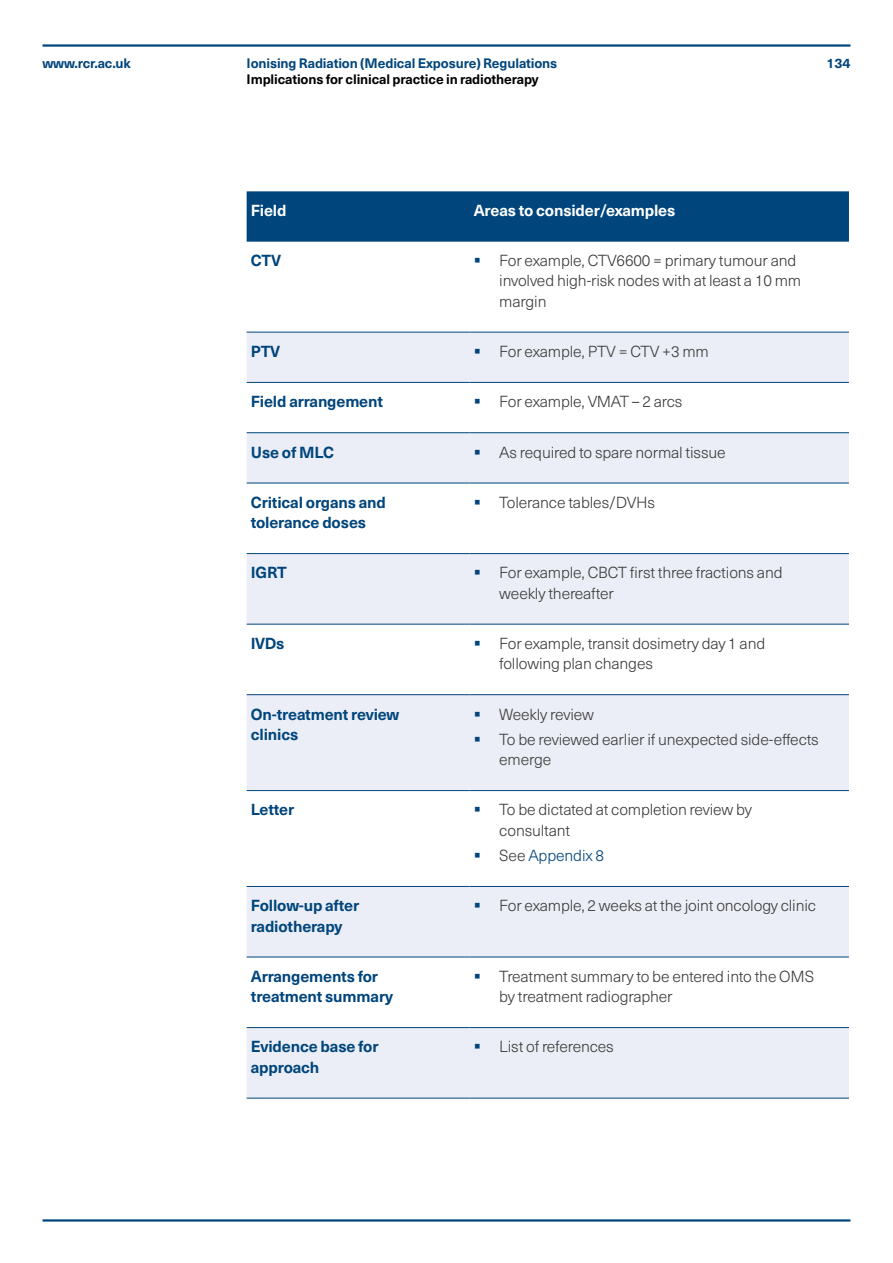
<style>
.page{position:relative;width:893px;height:1263px;background:#fff}
.page>*{position:absolute;margin:0;border:0;box-sizing:border-box;transform-origin:0 0}
.t1{font:300 15.75px/20.2px "Neue Haas Unica Pro";letter-spacing:-.01em;color:#3c3c3b}
.t2{font:700 15.75px/20.2px "Neue Haas Unica Pro";letter-spacing:-.01em;color:#00457c}
.t3{font:700 15.75px "Neue Haas Unica Pro";letter-spacing:-.01em;color:#fff}
.t4{font:300 15.75px "Neue Haas Unica Pro";letter-spacing:-.01em;color:#00457c}
.t5{font:700 13.5px "Neue Haas Unica Pro";letter-spacing:-.01em;color:#00457c}
.t6{font:700 13.5px "Neue Haas Unica Pro";letter-spacing:-.01em;color:#000}
.s1{color:#00457c}
.s2{color:#3c3c3b}
</style>
<div class="page">
<hr style="left:43px;top:1219px;width:807px;height:2px;background:#00457c">
<hr style="left:43px;top:44px;width:807px;height:3px;background:#00457c">
<div style="left:247px;top:191px;width:602px;height:51px;background:#00457c"></div>
<svg style="left:247px;top:333px;width:602px;height:765px;fill:#ebeef6"></svg>
<hr style="left:247px;top:1098px;width:223px;height:1px;background:#00457c">
<hr style="left:470px;top:1098px;width:379px;height:1px;background:#00457c">
<hr style="left:247px;top:332px;width:223px;height:1px;background:#00457c">
<hr style="left:470px;top:332px;width:379px;height:1px;background:#00457c">
<hr style="left:247px;top:382px;width:223px;height:1px;background:#00457c">
<hr style="left:470px;top:382px;width:379px;height:1px;background:#00457c">
<hr style="left:247px;top:432px;width:223px;height:1px;background:#00457c">
<hr style="left:470px;top:432px;width:379px;height:1px;background:#00457c">
<hr style="left:247px;top:483px;width:223px;height:1px;background:#00457c">
<hr style="left:470px;top:483px;width:379px;height:1px;background:#00457c">
<hr style="left:247px;top:553px;width:223px;height:1px;background:#00457c">
<hr style="left:470px;top:553px;width:379px;height:1px;background:#00457c">
<hr style="left:247px;top:624px;width:223px;height:1px;background:#00457c">
<hr style="left:470px;top:624px;width:379px;height:1px;background:#00457c">
<hr style="left:247px;top:694px;width:223px;height:1px;background:#00457c">
<hr style="left:470px;top:694px;width:379px;height:1px;background:#00457c">
<hr style="left:247px;top:790px;width:223px;height:1px;background:#00457c">
<hr style="left:470px;top:790px;width:379px;height:1px;background:#00457c">
<hr style="left:247px;top:886px;width:223px;height:1px;background:#00457c">
<hr style="left:470px;top:886px;width:379px;height:1px;background:#00457c">
<hr style="left:247px;top:957px;width:223px;height:1px;background:#00457c">
<hr style="left:470px;top:957px;width:379px;height:1px;background:#00457c">
<hr style="left:247px;top:1027px;width:223px;height:1px;background:#00457c">
<hr style="left:470px;top:1027px;width:379px;height:1px;background:#00457c">
<p class="t5" style="left:43px;top:55px;width:90px">www.rcr.ac.uk</p>
<p class="t5" style="left:247px;top:55px;width:312px">Ionising Radiation (Medical Exposure) Regulations</p>
<p class="t5" style="left:826px;top:55px;width:26px">134</p>
<p class="t6" style="left:247px;top:71px;width:293px">Implications for clinical practice in radiotherapy</p>
<p class="t3" style="left:251px;top:201px;width:37px">Field</p>
<p class="t3" style="left:474px;top:201px;width:203px">Areas to consider/examples</p>
<p class="t2" style="left:251px;top:250px;width:32px">CTV</p>
<p class="t1" style="left:499px;top:251px;width:303px;text-indent:-26px"><span class="s1">▪</span> For example, CTV6600 = primary tumour and involved high-risk nodes with at least a 10 mm margin</p>
<p class="t2" style="left:251px;top:341px;width:31px">PTV</p>
<p class="t1" style="left:474px;top:341px;width:236px"><span class="s1">▪</span> For example, PTV = CTV +3 mm</p>
<p class="t2" style="left:251px;top:392px;width:134px">Field arrangement</p>
<p class="t1" style="left:474px;top:392px;width:210px"><span class="s1">▪</span> For example, VMAT – 2 arcs</p>
<p class="t2" style="left:251px;top:442px;width:85px">Use of MLC</p>
<p class="t1" style="left:474px;top:442px;width:253px"><span class="s1">▪</span> As required to spare normal tissue</p>
<p class="t2" style="left:251px;top:492px;width:137px">Critical organs and tolerance doses</p>
<p class="t1" style="left:474px;top:492px;width:183px"><span class="s1">▪</span> Tolerance tables/DVHs</p>
<p class="t2" style="left:251px;top:563px;width:37px">IGRT</p>
<p class="t1" style="left:499px;top:563px;width:285px;text-indent:-26px"><span class="s1">▪</span> For example, CBCT first three fractions and weekly thereafter</p>
<p class="t2" style="left:251px;top:633px;width:35px">IVDs</p>
<p class="t1" style="left:499px;top:633px;width:268px;text-indent:-26px"><span class="s1">▪</span> For example, transit dosimetry day 1 and following plan changes</p>
<p class="t2" style="left:251px;top:704px;width:150px">On-treatment review clinics</p>
<p class="t1" style="left:474px;top:704px;width:122px"><span class="s1">▪</span> Weekly review</p>
<p class="t1" style="left:499px;top:729px;width:321px;text-indent:-26px"><span class="s1">▪</span> To be reviewed earlier if unexpected side-effects emerge</p>
<p class="t2" style="left:251px;top:800px;width:45px">Letter</p>
<p class="t1" style="left:499px;top:800px;width:254px;text-indent:-26px"><span class="s1">▪</span> To be dictated at completion review by consultant</p>
<p class="t4" style="left:474px;top:846px;width:132px">▪ <span class="s2">See</span> Appendix 8</p>
<p class="t2" style="left:251px;top:896px;width:110px">Follow-up after radiotherapy</p>
<p class="t1" style="left:474px;top:896px;width:344px"><span class="s1">▪</span> For example, 2 weeks at the joint oncology clinic</p>
<p class="t2" style="left:251px;top:966px;width:144px">Arrangements for treatment summary</p>
<p class="t1" style="left:499px;top:966px;width:316px;text-indent:-26px"><span class="s1">▪</span> Treatment summary to be entered into the OMS by treatment radiographer</p>
<p class="t2" style="left:251px;top:1037px;width:129px">Evidence base for approach</p>
<p class="t1" style="left:474px;top:1037px;width:142px"><span class="s1">▪</span> List of references</p>
</div>
